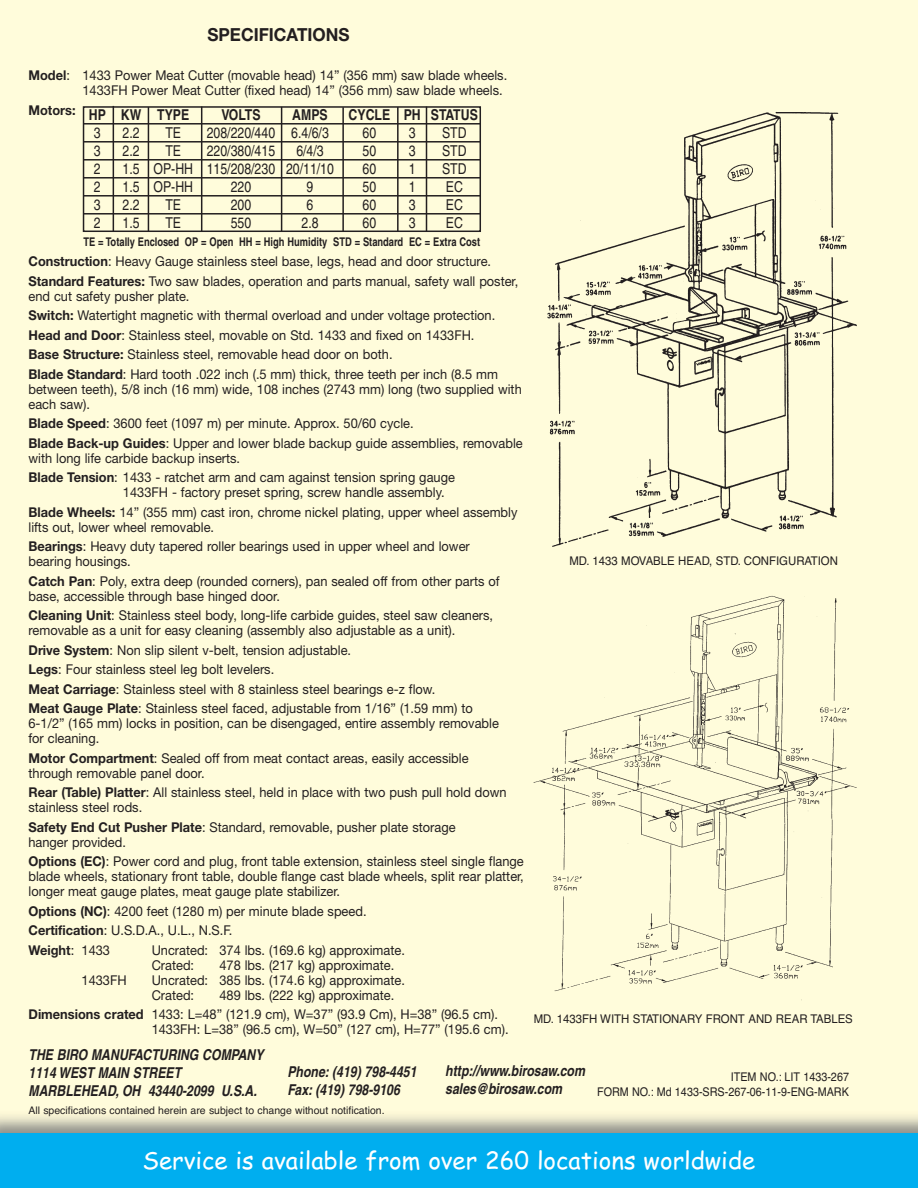
<style>
.page{position:relative;width:918px;height:1188px;background:#fff}
.page>*{position:absolute;margin:0;border:0;box-sizing:border-box;transform-origin:0 0}
.t1{font:24px "Comic Sans MS";color:#fff}
.t2{font:700 18px "Helvetica Neue";color:#231f20;scale:.95 1}
.t3{font:italic 700 15px/18px "Helvetica";color:#231f20;scale:.82 1}
.t4{font:15px "Helvetica";color:#231f20;scale:.82 1}
.t5{font:700 15px "Helvetica";color:#231f20;scale:.82 1}
.t6{font:13.5px/19.5px "Helvetica Neue";color:#231f20;scale:.95 1}
.t7{font:700 13.5px "Helvetica Neue";color:#231f20;scale:.95 1}
.t8{font:12px "Helvetica";color:#231f20;scale:.95 1}
.t9{font:700 12px "Helvetica";color:#231f20;scale:.78 1}
.t10{font:12px/15px "Helvetica";color:#231f20;text-align:right;scale:.9 1}
.t11{font:10.5px "Helvetica";color:#231f20}
.s1{font-weight:700}
</style>
<div class="page">
<div style="left:0;top:1133px;width:918px;height:55px;background:#00aeef"></div>
<hr style="left:83px;top:123px;width:398px;height:2px;background:#231f20">
<hr style="left:83px;top:141px;width:398px;height:2px;background:#231f20">
<hr style="left:83px;top:159px;width:398px;height:2px;background:#231f20">
<hr style="left:83px;top:177px;width:398px;height:2px;background:#231f20">
<hr style="left:83px;top:195px;width:398px;height:2px;background:#231f20">
<hr style="left:83px;top:213px;width:398px;height:2px;background:#231f20">
<hr style="left:113px;top:106px;width:1px;height:125px;background:#231f20">
<hr style="left:148px;top:107px;width:1px;height:124px;background:#231f20">
<hr style="left:201px;top:107px;width:1px;height:124px;background:#231f20">
<hr style="left:281px;top:107px;width:1px;height:125px;background:#231f20">
<hr style="left:342px;top:107px;width:2px;height:125px;background:#231f20">
<hr style="left:397px;top:107px;width:2px;height:124px;background:#231f20">
<hr style="left:426px;top:107px;width:1px;height:124px;background:#231f20">
<div style="left:83px;top:106px;width:398px;height:126px;border:2px solid #231f20"></div>
<img style="left:528px;top:101px;width:347px;height:455px">
<img style="left:531px;top:578px;width:345px;height:422px">
<h2 class="t2" style="left:207px;top:28px;width:151px">SPECIFICATIONS</h2>
<p class="t6" style="left:82px;top:69px;width:449px;line-height:15px;text-indent:-54px"><span class="s1">Model</span>: 1433 Power Meat Cutter (movable head) 14” (356 mm) saw blade wheels.<br>1433FH Power Meat Cutter (fixed head) 14” (356 mm) saw blade wheels.</p>
<p class="t7" style="left:29px;top:105px;width:51px">Motors:</p>
<p class="t5" style="left:89px;top:109px;width:124px">HP KW TYPE</p>
<p class="t5" style="left:221px;top:109px;width:49px">VOLTS</p>
<p class="t5" style="left:292px;top:109px;width:45px">AMPS</p>
<p class="t5" style="left:349px;top:109px;width:159px">CYCLE PH STATUS</p>
<p class="t4" style="left:94px;top:127px;width:10px">3</p>
<p class="t4" style="left:123px;top:127px;width:22px">2.2</p>
<p class="t4" style="left:165px;top:127px;width:21px">TE</p>
<p class="t4" style="left:207px;top:127px;width:150px">208/220/440 6.4/6/3</p>
<p class="t4" style="left:363px;top:127px;width:18px">60</p>
<p class="t4" style="left:409px;top:127px;width:10px">3</p>
<p class="t4" style="left:442px;top:127px;width:31px">STD</p>
<p class="t4" style="left:94px;top:145px;width:10px">3</p>
<p class="t4" style="left:123px;top:145px;width:22px">2.2</p>
<p class="t4" style="left:165px;top:145px;width:21px">TE</p>
<p class="t4" style="left:207px;top:145px;width:85px">220/380/415</p>
<p class="t4" style="left:296px;top:145px;width:35px">6/4/3</p>
<p class="t4" style="left:363px;top:145px;width:18px">50</p>
<p class="t4" style="left:409px;top:145px;width:10px">3</p>
<p class="t4" style="left:442px;top:145px;width:31px">STD</p>
<p class="t4" style="left:94px;top:163px;width:10px">2</p>
<p class="t4" style="left:123px;top:163px;width:259px">1.5 OP-HH 115/208/230 20/11/10</p>
<p class="t4" style="left:363px;top:163px;width:18px">60</p>
<p class="t4" style="left:409px;top:163px;width:10px">1</p>
<p class="t4" style="left:442px;top:163px;width:31px">STD</p>
<p class="t4" style="left:94px;top:181px;width:10px">2</p>
<p class="t4" style="left:123px;top:181px;width:87px">1.5 OP-HH</p>
<p class="t4" style="left:231px;top:181px;width:27px">220</p>
<p class="t4" style="left:307px;top:181px;width:10px">9</p>
<p class="t4" style="left:363px;top:181px;width:18px">50</p>
<p class="t4" style="left:409px;top:181px;width:10px">1</p>
<p class="t4" style="left:446px;top:181px;width:22px">EC</p>
<p class="t4" style="left:94px;top:199px;width:10px">3</p>
<p class="t4" style="left:123px;top:199px;width:22px">2.2</p>
<p class="t4" style="left:165px;top:199px;width:21px">TE</p>
<p class="t4" style="left:231px;top:199px;width:27px">200</p>
<p class="t4" style="left:307px;top:199px;width:10px">6</p>
<p class="t4" style="left:363px;top:199px;width:18px">60</p>
<p class="t4" style="left:409px;top:199px;width:10px">3</p>
<p class="t4" style="left:446px;top:199px;width:22px">EC</p>
<p class="t4" style="left:94px;top:217px;width:10px">2</p>
<p class="t4" style="left:123px;top:217px;width:22px">1.5</p>
<p class="t4" style="left:165px;top:217px;width:21px">TE</p>
<p class="t4" style="left:231px;top:217px;width:27px">550</p>
<p class="t4" style="left:302px;top:217px;width:22px">2.8</p>
<p class="t4" style="left:363px;top:217px;width:18px">60</p>
<p class="t4" style="left:409px;top:217px;width:10px">3</p>
<p class="t4" style="left:446px;top:217px;width:22px">EC</p>
<p class="t9" style="left:83px;top:238px;width:510px">TE = Totally Enclosed OP = Open HH = High Humidity STD = Standard EC = Extra Cost</p>
<p class="t6" style="left:29px;top:253px;width:517px"><span class="s1">Construction</span>: Heavy Gauge stainless steel base, legs, head and door structure.<br><span class="s1">Standard Features:</span> Two saw blades, operation and parts manual, safety wall poster,</p>
<p class="t6" style="left:29px;top:288px;width:496px">end cut safety pusher plate.<br><span class="s1">Switch:</span> Watertight magnetic with thermal overload and under voltage protection.<br><span class="s1">Head and Door</span>: Stainless steel, movable on Std. 1433 and fixed on 1433FH.<br><span class="s1">Base Structure:</span> Stainless steel, removable head door on both.<br><span class="s1">Blade Standard</span>: Hard tooth .022 inch (.5 mm) thick, three teeth per inch (8.5 mm</p>
<p class="t6" style="left:29px;top:383px;width:521px;line-height:15px">between teeth), 5/8 inch (16 mm) wide, 108 inches (2743 mm) long (two supplied with each saw).</p>
<p class="t6" style="left:29px;top:415px;width:522px"><span class="s1">Blade Speed</span>: 3600 feet (1097 m) per minute. Approx. 50/60 cycle.<br><span class="s1">Blade Back-up Guides</span>: Upper and lower blade backup guide assemblies, removable</p>
<p class="t6" style="left:29px;top:450px;width:450px">with long life carbide backup inserts.<br><span class="s1">Blade Tension</span>: 1433 - ratchet arm and cam against tension spring gauge</p>
<p class="t6" style="left:29px;top:484px;width:516px;text-indent:94px">1433FH - factory preset spring, screw handle assembly.<br><span class="s1">Blade Wheels:</span> 14” (355 mm) cast iron, chrome nickel plating, upper wheel assembly</p>
<p class="t6" style="left:29px;top:519px;width:466px">lifts out, lower wheel removable.<br><span class="s1">Bearings</span>: Heavy duty tapered roller bearings used in upper wheel and lower</p>
<p class="t6" style="left:29px;top:553px;width:497px">bearing housings.<br><span class="s1">Catch Pan</span>: Poly, extra deep (rounded corners), pan sealed off from other parts of</p>
<p class="t6" style="left:29px;top:588px;width:491px">base, accessible through base hinged door.<br><span class="s1">Cleaning Unit</span>: Stainless steel body, long-life carbide guides, steel saw cleaners,</p>
<p class="t6" style="left:29px;top:622px;width:469px">removable as a unit for easy cleaning (assembly also adjustable as a unit).<br><span class="s1">Drive System</span>: Non slip silent v-belt, tension adjustable.<br><span class="s1">Legs</span>: Four stainless steel leg bolt levelers.<br><span class="s1">Meat Carriage</span>: Stainless steel with 8 stainless steel bearings e-z flow.<br><span class="s1">Meat Gauge Plate</span>: Stainless steel faced, adjustable from 1/16” (1.59 mm) to</p>
<p class="t6" style="left:29px;top:717px;width:497px;line-height:15px">6-1/2” (165 mm) locks in position, can be disengaged, entire assembly removable for cleaning.</p>
<p class="t6" style="left:29px;top:752px;width:465px;line-height:15px"><span class="s1">Motor Compartment</span>: Sealed off from meat contact areas, easily accessible through removable panel door.</p>
<p class="t6" style="left:29px;top:786px;width:505px;line-height:15px"><span class="s1">Rear (Table) Platter</span>: All stainless steel, held in place with two push pull hold down stainless steel rods.</p>
<p class="t6" style="left:29px;top:821px;width:451px;line-height:15px"><span class="s1">Safety End Cut Pusher Plate</span>: Standard, removable, pusher plate storage hanger provided.</p>
<p class="t6" style="left:29px;top:855px;width:523px;line-height:15px;text-align:justify"><span class="s1">Options (EC)</span>: Power cord and plug, front table extension, stainless steel single flange blade wheels, stationary front table, double flange cast blade wheels, split rear platter, longer meat gauge plates, meat gauge plate stabilizer.</p>
<p class="t6" style="left:29px;top:903px;width:357px"><span class="s1">Options (NC)</span>: 4200 feet (1280 m) per minute blade speed.<br><span class="s1">Certification</span>: U.S.D.A., U.L., N.S.F.<br><span class="s1">Weight</span>: 1433</p>
<p class="t6" style="left:152px;top:944px;width:268px;line-height:15px">Uncrated: 374 lbs. (169.6 kg) approximate.<br>Crated:</p>
<p class="t6" style="left:219px;top:957px;width:186px">478 lbs. (217 kg) approximate.</p>
<p class="t6" style="left:82px;top:972px;width:49px">1433FH</p>
<p class="t6" style="left:152px;top:974px;width:268px;line-height:15px">Uncrated: 385 lbs. (174.6 kg) approximate.<br>Crated:</p>
<p class="t6" style="left:29px;top:987px;width:496px;text-indent:191px">489 lbs. (222 kg) approximate.<br><span class="s1">Dimensions crated</span> 1433: L=48” (121.9 cm), W=37” (93.9 Cm), H=38” (96.5 cm).</p>
<p class="t6" style="left:152px;top:1021px;width:377px">1433FH: L=38” (96.5 cm), W=50” (127 cm), H=77” (195.6 cm).</p>
<p class="t8" style="left:569px;top:557px;width:284px">MD. 1433 MOVABLE HEAD, STD. CONFIGURATION</p>
<p class="t8" style="left:534px;top:1014px;width:337px">MD. 1433FH WITH STATIONARY FRONT AND REAR TABLES</p>
<p class="t3" style="left:29px;top:1047px;width:291px">THE BIRO MANUFACTURING COMPANY<br>1114 WEST MAIN STREET<br>MARBLEHEAD, OH 43440-2099 U.S.A.</p>
<p class="t3" style="left:287px;top:1064px;width:162px">Phone: (419) 798-4451<br>Fax: (419) 798-9106</p>
<p class="t3" style="left:445px;top:1063px;width:175px">http://www.birosaw.com sales@birosaw.com</p>
<p class="t11" style="left:28px;top:1107px;width:358px">All specifications contained herein are subject to change without notification.</p>
<p class="t10" style="left:597px;top:1070px;width:281px">ITEM NO.: LIT 1433-267<br>FORM NO.: Md 1433-SRS-267-06-11-9-ENG-MARK</p>
<h1 class="t1" style="left:142px;top:1150px;width:614px">Service is available from over 260 locations worldwide</h1>
</div>
